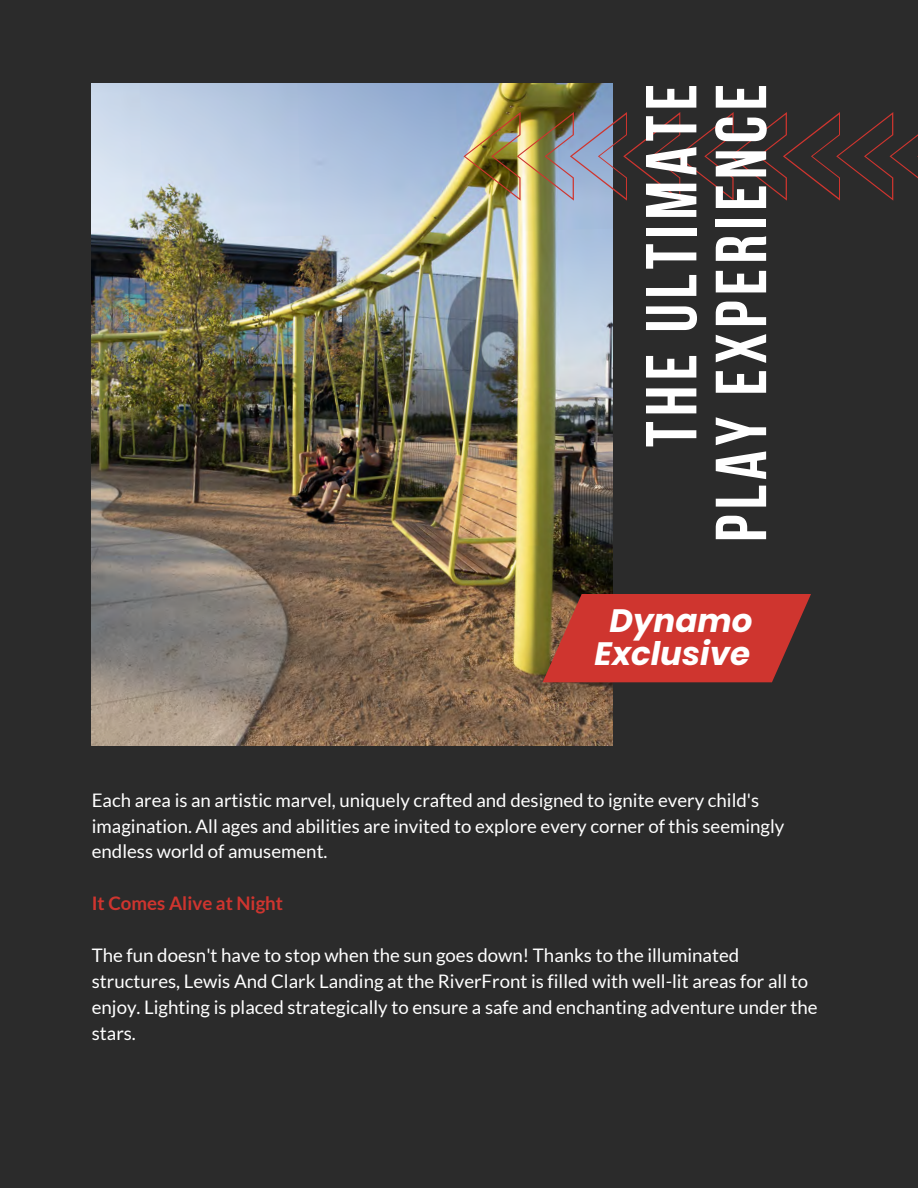
<style>
.page{position:relative;width:918px;height:1188px;background:#2b2b2b}
.page>*{position:absolute;margin:0;border:0;box-sizing:border-box;transform-origin:0 0}
.t1{font:700 72px/69.8px "Bebas Neue";letter-spacing:.07em;color:#fff;text-align:right}
.t2{font:italic 700 32.4px/32.4px "Poppins";color:#fff;text-align:center}
.t3{font:18.6px/25.8px "Lato";color:#fff}
.t4{font:700 18.6px "Lato";color:#cf352f}
</style>
<div class="page">
<img style="left:92px;top:84px;width:521px;height:661px">
<svg style="left:543px;top:594px;width:268px;height:88px;background:#bc372f"></svg>
<svg style="left:464px;top:112px;width:454px;height:89px"></svg>
<h1 class="t1" style="left:644px;top:542px;width:460px;rotate:-90deg">THE ULTIMATE<br>PLAY EXPERIENCE</h1>
<p class="t2" style="left:595px;top:605px;width:159px">Dynamo<br>Exclusive</p>
<h2 class="t3" style="left:92px;top:787px;width:694px">Each area is an artistic marvel, uniquely crafted and designed to ignite every child's imagination. All ages and abilities are invited to explore every corner of this seemingly endless world of amusement.</h2>
<p class="t4" style="left:92px;top:892px;width:193px">It Comes Alive at Night</p>
<h3 class="t3" style="left:92px;top:942px;width:727px">The fun doesn't have to stop when the sun goes down! Thanks to the illuminated structures, Lewis And Clark Landing at the RiverFront is filled with well-lit areas for all to enjoy. Lighting is placed strategically to ensure a safe and enchanting adventure under the stars.</h3>
</div>
